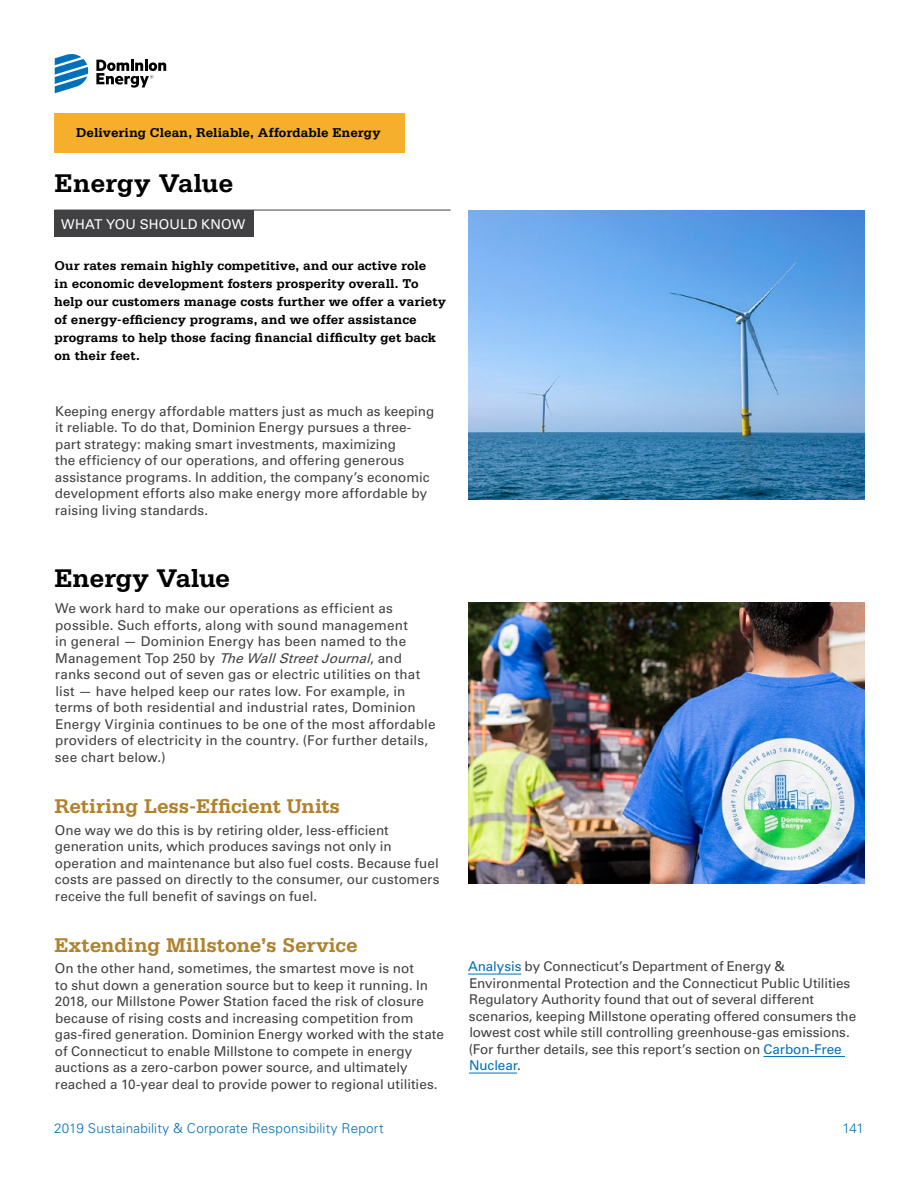
<style>
.page{position:relative;width:918px;height:1188px;background:#fff}
.page>*{position:absolute;margin:0;border:0;box-sizing:border-box;transform-origin:0 0}
.Header_Section__H2{font:700 27px "Serifa Std";letter-spacing:-.005em;color:#000}
.Body-Copy_Header__H4{font:700 27px "Serifa Std";letter-spacing:-.015em;color:#000}
.Body-Copy_Sub-Header{font:700 21px "Serifa Std";letter-spacing:-.01em;color:#b1822c}
.Body-Copy_Paragraph{font:500 13.5px/16.5px "Univers 55";letter-spacing:.005em;color:#414042}
.body{font:700 13.5px/18px "Serifa Std";letter-spacing:.005em;color:#000}
.t1{font:300 13.5px "Univers";letter-spacing:.015em;color:#0070b9}
.head{font:500 13.5px "Univers 55";letter-spacing:.01em;color:#fff}
.s1{font-style:italic}
.s2{color:#0070b9}
</style>
<div class="page">
<img style="left:469px;top:603px;width:395px;height:280px">
<img style="left:469px;top:210px;width:395px;height:290px">
<div style="left:55px;top:210px;width:199px;height:27px;background:#414042"></div>
<hr style="left:55px;top:210px;width:396px;height:1px;background:#414042">
<hr style="left:468px;top:974px;width:53px;height:1px;background:#0070b9">
<hr style="left:763px;top:1056px;width:82px;height:1px;background:#0070b9">
<hr style="left:469px;top:1073px;width:48px;height:1px;background:#0070b9">
<div style="left:54px;top:113px;width:351px;height:40px;background:#f5af2d"></div>
<svg style="left:55px;top:54px;width:33px;height:39px"></svg>
<svg style="left:96px;top:60px;width:70px;height:28px"></svg>
<p class="body" style="left:76px;top:124px;width:306px">Delivering Clean, Reliable, Affordable Energy</p>
<p class="Header_Section__H2" style="left:55px;top:167px;width:180px">Energy Value</p>
<p class="head" style="left:61px;top:216px;width:185px">WHAT YOU SHOULD KNOW</p>
<p class="body" style="left:55px;top:257px;width:393px">Our rates remain highly competitive, and our active role<br>in economic development fosters prosperity overall. To help our customers manage costs further we offer a variety of energy-efficiency programs, and we offer assistance programs to help those facing financial difficulty get back on their feet.</p>
<p class="Body-Copy_Paragraph" style="left:55px;top:403px;width:381px">Keeping energy affordable matters just as much as keeping it reliable. To do that, Dominion Energy pursues a three&shy;part strategy: making smart investments, maximizing<br>the efficiency of our operations, and offering generous assistance programs. In addition, the company’s economic development efforts also make energy more affordable by raising living standards.</p>
<p class="Body-Copy_Header__H4" style="left:54px;top:562px;width:177px">Energy Value</p>
<p class="Body-Copy_Paragraph" style="left:55px;top:600px;width:382px">We work hard to make our operations as efficient as possible. Such efforts, along with sound management<br>in general — Dominion Energy has been named to the Management Top 250 by <span class="s1">The Wall Street Journal</span>, and ranks second out of seven gas or electric utilities on that list — have helped keep our rates low. For example, in terms of both residential and industrial rates, Dominion Energy Virginia continues to be one of the most affordable providers of electricity in the country. (For further details, see chart below.)</p>
<p class="Body-Copy_Sub-Header" style="left:54px;top:793px;width:287px">Retiring Less-Efficient Units</p>
<p class="Body-Copy_Paragraph" style="left:55px;top:822px;width:386px">One way we do this is by retiring older, less-efficient generation units, which produces savings not only in operation and maintenance but also fuel costs. Because fuel costs are passed on directly to the consumer, our customers receive the full benefit of savings on fuel.</p>
<p class="Body-Copy_Sub-Header" style="left:55px;top:932px;width:305px">Extending Millstone’s Service</p>
<p class="Body-Copy_Paragraph" style="left:55px;top:961px;width:391px">On the other hand, sometimes, the smartest move is not<br>to shut down a generation source but to keep it running. In 2018, our Millstone Power Station faced the risk of closure because of rising costs and increasing competition from gas-fired generation. Dominion Energy worked with the state of Connecticut to enable Millstone to compete in energy auctions as a zero-carbon power source, and ultimately reached a 10-year deal to provide power to regional utilities.</p>
<p class="Body-Copy_Paragraph" style="left:468px;top:958px;width:390px"><span class="s2">Analysis</span> by Connecticut’s Department of Energy &amp; Environmental Protection and the Connecticut Public Utilities Regulatory Authority found that out of several different scenarios, keeping Millstone operating offered consumers the lowest cost while still controlling greenhouse-gas emissions. (For further details, see this report’s section on <span class="s2">Carbon-Free Nuclear</span>.</p>
<p class="t1" style="left:54px;top:1120px;width:331px">2019 Sustainability &amp; Corporate Responsibility Report</p>
<p class="t1" style="left:842px;top:1120px;width:23px">141</p>
</div>
